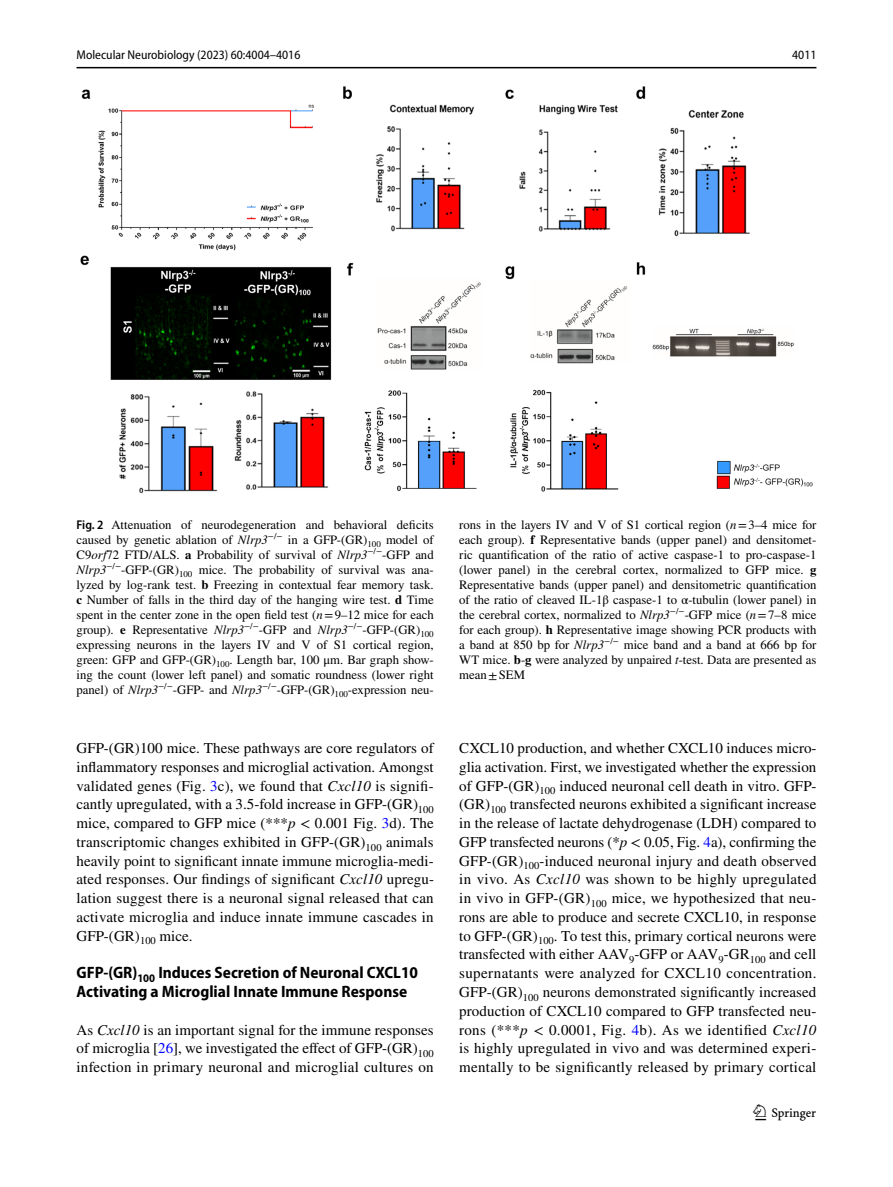
<style>
.page{position:relative;width:893px;height:1187px;background:#fff}
.page>*{position:absolute;margin:0;border:0;box-sizing:border-box;transform-origin:0 0}
.t1{font:22.5px "Springnew Regular 2";color:#000}
.t2{font:700 semi-condensed 16.5px/18.8px "Myriad Pro";color:#000}
.t3{font:15px/18.8px "STIX";letter-spacing:.02em;color:#000;text-align:justify}
.t4{font:12.75px/15px "STIX";color:#000;text-align:justify}
.t5{font:semi-condensed 12.75px "Myriad Pro";color:#000}
.s1{font-family:"Myriad Pro";font-weight:600;font-stretch:semi-condensed}
.s2{font-style:italic}
.s3{font-weight:700}
.s4{color:#00f}
</style>
<div class="page">
<hr style="left:77px;top:67px;width:739px;height:1px;background:#000">
<img style="left:81px;top:87px;width:731px;height:406px">
<p class="t5" style="left:77px;top:48px;width:225px">Molecular Neurobiology (2023) 60:4004–4016</p>
<p class="t5" style="left:792px;top:48px;width:26px">4011</p>
<p class="t4" style="left:77px;top:518px;width:359px"><span class="s1">Fig. 2</span> Attenuation of neurodegeneration and behavioral deficits caused by genetic ablation of <span class="s2">Nlrp3</span><sup>−/−</sup> in a GFP-(GR)<sub>100</sub> model of C9<span class="s2">orf</span>72 FTD/ALS. <span class="s3">a</span> Probability of survival of <span class="s2">Nlrp3</span><sup>−/−</sup>-GFP and <span class="s2">Nlrp3</span><sup>−/−</sup>-GFP-(GR)<sub>100</sub> mice. The probability of survival was ana&shy;lyzed by log-rank test. <span class="s3">b</span> Freezing in contextual fear memory task. <span class="s3">c</span> Number of falls in the third day of the hanging wire test. <span class="s3">d</span> Time spent in the center zone in the open field test (<span class="s2">n</span>=9–12 mice for each group). <span class="s3">e</span> Representative <span class="s2">Nlrp3</span><sup>−/−</sup>-GFP and <span class="s2">Nlrp3</span><sup>−/−</sup>-GFP-(GR)<sub>100 </sub>expressing neurons in the layers IV and V of S1 cortical region, green: GFP and GFP-(GR)<sub>100</sub>. Length bar, 100 μm. Bar graph show&shy;ing the count (lower left panel) and somatic roundness (lower right panel) of <span class="s2">Nlrp3</span><sup>−/−</sup>-GFP- and <span class="s2">Nlrp3</span><sup>−/−</sup>-GFP-(GR)<sub>100</sub>-expression neu-</p>
<p class="t4" style="left:459px;top:518px;width:359px">rons in the layers IV and V of S1 cortical region (<span class="s2">n</span>=3–4 mice for each group). <span class="s3">f</span> Representative bands (upper panel) and densitomet&shy;ric quantification of the ratio of active caspase-1 to pro-caspase-1 (lower panel) in the cerebral cortex, normalized to GFP mice. <span class="s3">g </span>Representative bands (upper panel) and densitometric quantification of the ratio of cleaved IL-1β caspase-1 to α-tubulin (lower panel) in the cerebral cortex, normalized to <span class="s2">Nlrp3</span><sup>−/−</sup>-GFP mice (<span class="s2">n</span>=7–8 mice for each group). <span class="s3">h</span> Representative image showing PCR products with a band at 850 bp for <span class="s2">Nlrp3</span><sup>−/−</sup> mice band and a band at 666 bp for WT mice. <span class="s3">b</span>-<span class="s3">g</span> were analyzed by unpaired <span class="s2">t</span>-test. Data are presented as mean±SEM</p>
<p class="t3" style="left:77px;top:739px;width:359px">GFP-(GR)100 mice. These pathways are core regulators of inflammatory responses and microglial activation. Amongst validated genes (Fig. <span class="s4">3</span>c), we found that <span class="s2">Cxcl10</span> is signifi&shy;cantly upregulated, with a 3.5-fold increase in GFP-(GR)<sub>100 </sub>mice, compared to GFP mice (***<span class="s2">p</span> &lt; 0.001 Fig. <span class="s4">3</span>d). The transcriptomic changes exhibited in GFP-(GR)<sub>100</sub> animals heavily point to significant innate immune microglia-medi&shy;ated responses. Our findings of significant <span class="s2">Cxcl10</span> upregu&shy;lation suggest there is a neuronal signal released that can activate microglia and induce innate immune cascades in GFP-(GR)<sub>100</sub> mice.</p>
<p class="t2" style="left:77px;top:963px;width:343px">GFP‑(GR)<sub>100</sub> Induces Secretion of Neuronal CXCL10<br>Activating a Microglial Innate Immune Response</p>
<p class="t3" style="left:77px;top:1021px;width:359px">As <span class="s2">Cxcl10</span> is an important signal for the immune responses of microglia [<span class="s4">26</span>], we investigated the effect of GFP-(GR)<sub>100 </sub>infection in primary neuronal and microglial cultures on</p>
<p class="t3" style="left:459px;top:739px;width:359px">CXCL10 production, and whether CXCL10 induces micro&shy;glia activation. First, we investigated whether the expression of GFP-(GR)<sub>100</sub> induced neuronal cell death in vitro. GFP-(GR)<sub>100</sub> transfected neurons exhibited a significant increase in the release of lactate dehydrogenase (LDH) compared to GFP transfected neurons (*<span class="s2">p</span> &lt; 0.05, Fig. <span class="s4">4</span>a), confirming the GFP-(GR)<sub>100</sub>-induced neuronal injury and death observed in vivo. As <span class="s2">Cxcl10</span> was shown to be highly upregulated in vivo in GFP-(GR)<sub>100</sub> mice, we hypothesized that neu&shy;rons are able to produce and secrete CXCL10, in response to GFP-(GR)<sub>100</sub>. To test this, primary cortical neurons were transfected with either AAV<sub>9</sub>-GFP or AAV<sub>9</sub>-GR<sub>100</sub> and cell supernatants were analyzed for CXCL10 concentration.<br>GFP-(GR)<sub>100</sub> neurons demonstrated significantly increased production of CXCL10 compared to GFP transfected neu&shy;rons (***<span class="s2">p</span> &lt; 0.0001, Fig. <span class="s4">4</span>b). As we identified <span class="s2">Cxcl10 </span>is highly upregulated in vivo and was determined experi&shy;mentally to be significantly released by primary cortical</p>
<h1 class="t1" style="left:755px;top:1104px;width:62px">1 3</h1>
</div>
